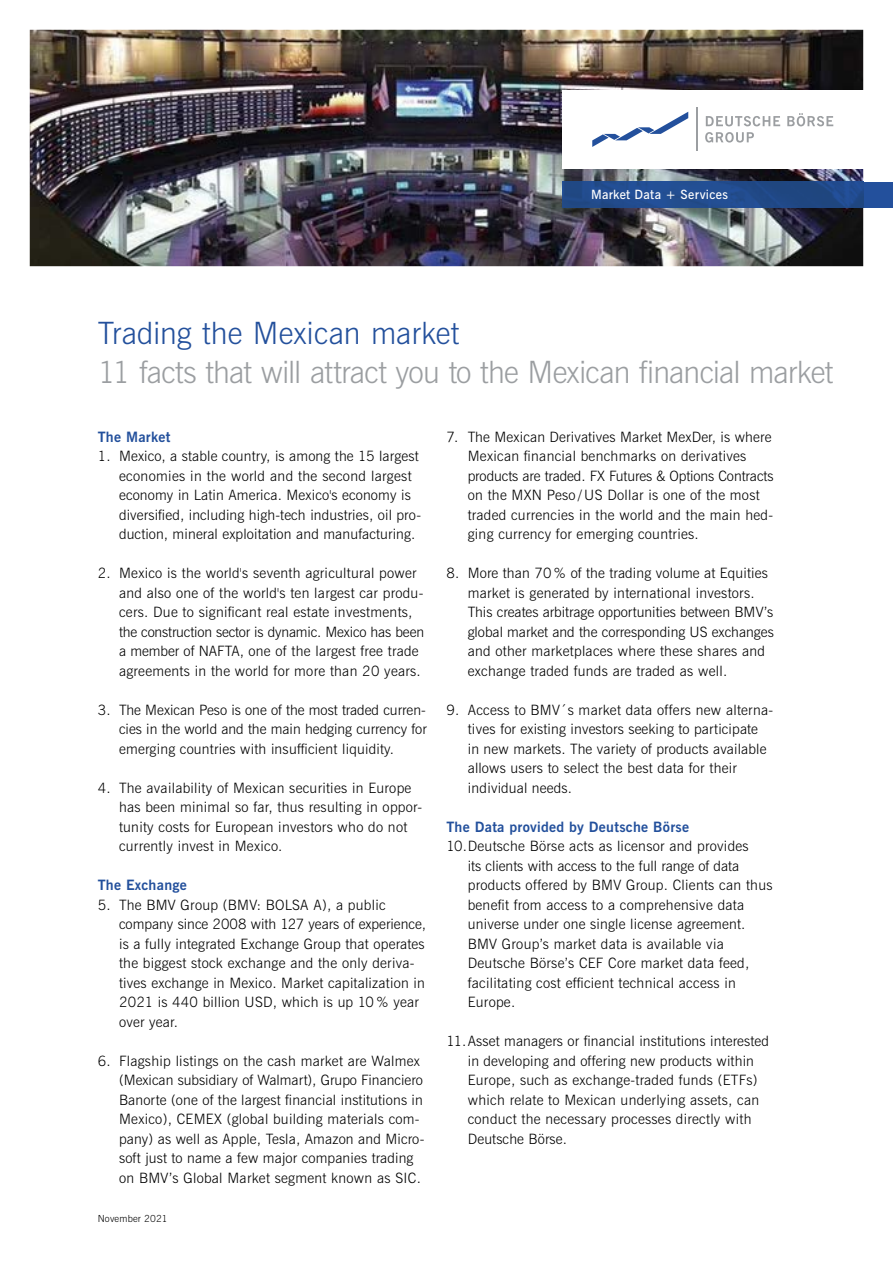
<style>
.page{position:relative;width:893px;height:1263px;background:#fff}
.page>*{position:absolute;margin:0;border:0;box-sizing:border-box;transform-origin:0 0}
.t1{font:30.75px "News Gothic Lt BT";letter-spacing:-.025em;color:#9b9ea1}
.t2{font:30.75px "News Gothic Lt BT";color:#23509c}
.t3{font:14.25px/19.5px "News Gothic Lt BT";letter-spacing:.02em;color:#000}
.t4{font:14.25px "News Gothic Bd BT";letter-spacing:.02em;color:#23509c}
.t5{font:12.75px "News Gothic Dm BT";letter-spacing:.025em;color:#fff}
.t6{font:9.75px "News Gothic Lt BT";letter-spacing:.02em;color:#000}
</style>
<div class="page">
<img style="left:30px;top:30px;width:833px;height:236px">
<div style="left:863px;top:182px;width:30px;height:26px;background:#23509c"></div>
<img style="left:563px;top:182px;width:300px;height:26px">
<div style="left:563px;top:91px;width:330px;height:78px;background:#fff"></div>
<svg style="left:705px;top:132px;width:49px;height:11px"></svg>
<svg style="left:706px;top:116px;width:74px;height:10px"></svg>
<svg style="left:787px;top:113px;width:46px;height:13px"></svg>
<svg style="left:592px;top:112px;width:96px;height:35px"></svg>
<hr style="left:696px;top:107px;width:2px;height:44px;background:#9b9ea1">
<p class="t5" style="left:591px;top:186px;width:139px">Market Data + Services</p>
<h1 class="t2" style="left:98px;top:314px;width:363px">Trading the Mexican market</h1>
<h1 class="t1" style="left:98px;top:353px;width:737px">11 facts that will attract you to the Mexican financial market</h1>
<p class="t4" style="left:98px;top:427px;width:74px">The Market</p>
<p class="t3" style="left:119px;top:446px;width:304px;text-indent:-21px">1. Mexico, a stable country, is among the 15 largest economies in the world and the second largest economy in Latin America. Mexico's economy is diversified, including high-tech industries, oil pro&shy;duction, mineral exploitation and manufacturing.</p>
<p class="t3" style="left:119px;top:563px;width:307px;text-indent:-21px">2. Mexico is the world's seventh agricultural power and also one of the world's ten largest car produ&shy;cers. Due to significant real estate investments, the construction sector is dynamic. Mexico has been a member of NAFTA, one of the largest free trade agreements in the world for more than 20 years.</p>
<p class="t3" style="left:119px;top:700px;width:309px;text-align:justify;text-indent:-21px">3. The Mexican Peso is one of the most traded curren&shy;cies in the world and the main hedging currency for emerging countries with insufficient liquidity.</p>
<p class="t3" style="left:119px;top:778px;width:305px;text-indent:-21px">4. The availability of Mexican securities in Europe has been minimal so far, thus resulting in oppor&shy;tunity costs for European investors who do not currently invest in Mexico.</p>
<p class="t4" style="left:98px;top:876px;width:91px">The Exchange</p>
<p class="t3" style="left:119px;top:895px;width:308px;text-indent:-21px">5. The BMV Group (BMV: BOLSA A), a public company since 2008 with 127 years of experience, is a fully integrated Exchange Group that operates the biggest stock exchange and the only deriva&shy;tives exchange in Mexico. Market capitalization in 2021 is 440 billion USD, which is up 10 % year over year.</p>
<p class="t3" style="left:119px;top:1051px;width:307px;text-indent:-21px">6. Flagship listings on the cash market are Walmex (Mexican subsidiary of Walmart), Grupo Financiero Banorte (one of the largest financial institutions in Mexico), CEMEX (global building materials com&shy;pany) as well as Apple, Tesla, Amazon and Micro&shy;soft just to name a few major companies trading on BMV’s Global Market segment known as SIC.</p>
<p class="t6" style="left:98px;top:1212px;width:71px">November 2021</p>
<p class="t3" style="left:468px;top:427px;width:307px;text-indent:-21px">7. The Mexican Derivatives Market MexDer, is where Mexican financial benchmarks on derivatives products are traded. FX Futures &amp; Options Contracts on the MXN Peso / US Dollar is one of the most traded currencies in the world and the main hed&shy;ging currency for emerging countries.</p>
<p class="t3" style="left:468px;top:563px;width:308px;text-indent:-21px">8. More than 70 % of the trading volume at Equities market is generated by international investors.<br>This creates arbitrage opportunities between BMV’s global market and the corresponding US exchanges and other marketplaces where these shares and exchange traded funds are traded as well.</p>
<p class="t3" style="left:468px;top:700px;width:307px;text-indent:-21px">9. Access to BMV´s market data offers new alterna&shy;tives for existing investors seeking to participate<br>in new markets. The variety of products available allows users to select the best data for their individual needs.</p>
<p class="t4" style="left:446px;top:817px;width:244px">The Data provided by Deutsche Börse</p>
<p class="t3" style="left:468px;top:836px;width:306px;text-indent:-21px">10. Deutsche Börse acts as licensor and provides<br>its clients with access to the full range of data products offered by BMV Group. Clients can thus benefit from access to a comprehensive data universe under one single license agreement.<br>BMV Group’s market data is available via Deutsche Börse’s CEF Core market data feed, facilitating cost efficient technical access in Europe.</p>
<p class="t3" style="left:468px;top:1031px;width:303px;text-indent:-21px">11. Asset managers or financial institutions interested in developing and offering new products within Europe, such as exchange-traded funds (ETFs) which relate to Mexican underlying assets, can conduct the necessary processes directly with Deutsche Börse.</p>
</div>
